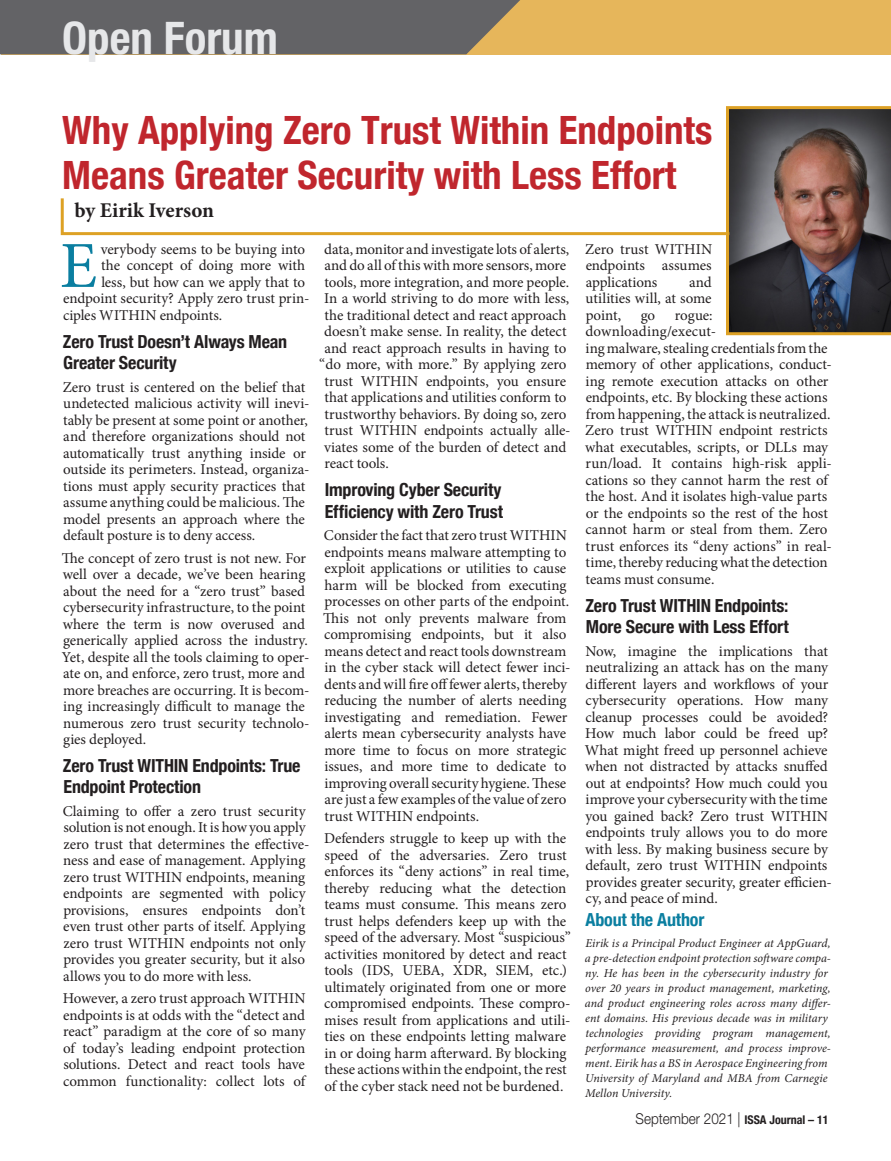
<style>
.page{position:relative;width:891px;height:1161px;background:#fff}
.page>*{position:absolute;margin:0;border:0;box-sizing:border-box;transform-origin:0 0}
.ArticleFirstSummary{font:65.7px "Minion Pro";color:#0a7ea0}
.Section_Title{font:700 condensed 45px "Helvetica Neue LT Std";color:#e6e7e9}
.SectionSubtitleSpeci{font:700 condensed 39px/45px "Helvetica Neue";color:#c0262d}
.Byline{font:700 21px "Minion Pro";color:#231f20}
.Body_Heading{font:700 condensed 18px/21.6px "Helvetica Neue";letter-spacing:-.01em;color:#231f20}
.AboutAuthor_Head{font:700 condensed 18px "Helvetica Neue";letter-spacing:-.01em;color:#0a7ea0}
.Article_Regular_Para{font:15px/16.5px "Minion Pro";letter-spacing:-.005em;color:#231f20}
.ArticleFirstSummary-2{font:15px "Minion Pro";letter-spacing:-.01em;color:#231f20}
.t1{font:300 15px "Helvetica Neue LT Std";color:#231f20;scale:.9 1}
.AboutAuthor_Text{font:italic 12px/15px "Minion Pro";letter-spacing:.005em;color:#231f20}
.s1{font-family:"Helvetica Neue";font-weight:700;font-stretch:condensed;font-size:12px}
</style>
<div class="page">
<div style="left:2px;top:0;width:889px;height:54px;background:#e6b65b"></div>
<div style="left:0;top:0;width:520px;height:54px;background:#636366"></div>
<svg style="left:60px;top:106px;width:831px;height:229px"></svg>
<p class="Section_Title" style="left:62px;top:11px;width:217px">Open Forum</p>
<p class="SectionSubtitleSpeci" style="left:62px;top:107px;width:652px">Why Applying Zero Trust Within Endpoints<br>Means Greater Security with Less Effort</p>
<p class="Byline" style="left:74px;top:195px;width:141px">by Eirik Iverson</p>
<p class="ArticleFirstSummary" style="left:60px;top:222px;width:39px">E</p>
<p class="ArticleFirstSummary-2" style="left:101px;top:239px;width:206px">verybody seems to be buying into</p>
<p class="ArticleFirstSummary-2" style="left:101px;top:256px;width:206px">the concept of doing more with</p>
<p class="ArticleFirstSummary-2" style="left:101px;top:272px;width:205px">less, but how can we apply that to</p>
<p class="ArticleFirstSummary-2" style="left:63px;top:289px;width:248px">endpoint security? Apply zero trust prin-</p>
<p class="ArticleFirstSummary-2" style="left:63px;top:305px;width:161px">ciples WITHIN endpoints.</p>
<p class="Body_Heading" style="left:63px;top:330px;width:226px">Zero Trust Doesn’t Always Mean<br>Greater Security</p>
<p class="Article_Regular_Para" style="left:63px;top:379px;width:248px">Zero trust is centered on the belief that undetected malicious activity will inevi&shy;tably be present at some point or another, and therefore organizations should not automatically trust anything inside or outside its perimeters. Instead, organiza&shy;tions must apply security practices that assume anything could be malicious. The model presents an approach where the default posture is to deny access.</p>
<p class="Article_Regular_Para" style="left:62px;top:550px;width:249px">The concept of zero trust is not new. For well over a decade, we’ve been hearing about the need for a “zero trust” based cybersecurity infrastructure, to the point where the term is now overused and generically applied across the industry.<br>Yet, despite all the tools claiming to oper&shy;ate on, and enforce, zero trust, more and more breaches are occurring. It is becom&shy;ing increasingly difficult to manage the numerous zero trust security technolo&shy;gies deployed.</p>
<p class="Body_Heading" style="left:63px;top:754px;width:239px">Zero Trust WITHIN Endpoints: True<br>Endpoint Protection</p>
<p class="Article_Regular_Para" style="left:63px;top:803px;width:248px">Claiming to offer a zero trust security solution is not enough. It is how you apply zero trust that determines the effective&shy;ness and ease of management. Applying zero trust WITHIN endpoints, meaning endpoints are segmented with policy provisions, ensures endpoints don’t even trust other parts of itself. Applying zero trust WITHIN endpoints not only provides you greater security, but it also allows you to do more with less.</p>
<p class="Article_Regular_Para" style="left:63px;top:990px;width:244px;text-align:justify">However, a zero trust approach WITHIN endpoints is at odds with the “detect and react” paradigm at the core of so many of today’s leading endpoint protection solutions. Detect and react tools have common functionality: collect lots of</p>
<p class="Article_Regular_Para" style="left:324px;top:241px;width:247px">data, monitor and investigate lots of alerts,</p>
<p class="Article_Regular_Para" style="left:324px;top:257px;width:243px">and do all of this with more sensors, more</p>
<p class="Article_Regular_Para" style="left:324px;top:274px;width:246px">tools, more integration, and more people.</p>
<p class="Article_Regular_Para" style="left:324px;top:290px;width:247px">In a world striving to do more with less,</p>
<p class="Article_Regular_Para" style="left:324px;top:307px;width:244px">the traditional detect and react approach</p>
<p class="Article_Regular_Para" style="left:324px;top:323px;width:244px">doesn’t make sense. In reality, the detect</p>
<p class="Article_Regular_Para" style="left:324px;top:340px;width:243px">and react approach results in having to</p>
<p class="Article_Regular_Para" style="left:319px;top:356px;width:249px">“do more, with more.” By applying zero</p>
<p class="Article_Regular_Para" style="left:324px;top:373px;width:243px">trust WITHIN endpoints, you ensure</p>
<p class="Article_Regular_Para" style="left:324px;top:389px;width:243px">that applications and utilities conform to</p>
<p class="Article_Regular_Para" style="left:324px;top:406px;width:243px">trustworthy behaviors. By doing so, zero</p>
<p class="Article_Regular_Para" style="left:324px;top:422px;width:248px">trust WITHIN endpoints actually alle-</p>
<p class="Article_Regular_Para" style="left:324px;top:439px;width:244px">viates some of the burden of detect and</p>
<p class="Article_Regular_Para" style="left:324px;top:455px;width:66px">react tools.</p>
<p class="Body_Heading" style="left:325px;top:479px;width:180px">Improving Cyber Security<br>Efficiency with Zero Trust</p>
<p class="Article_Regular_Para" style="left:323px;top:527px;width:249px">Consider the fact that zero trust WITHIN endpoints means malware attempting to exploit applications or utilities to cause harm will be blocked from executing processes on other parts of the endpoint.<br>This not only prevents malware from compromising endpoints, but it also means detect and react tools downstream in the cyber stack will detect fewer inci&shy;dents and will fire off fewer alerts, thereby reducing the number of alerts needing investigating and remediation. Fewer alerts mean cybersecurity analysts have more time to focus on more strategic issues, and more time to dedicate to improving overall security hygiene. These are just a few examples of the value of zero trust WITHIN endpoints.</p>
<p class="Article_Regular_Para" style="left:324px;top:830px;width:248px">Defenders struggle to keep up with the speed of the adversaries. Zero trust enforces its “deny actions” in real time, thereby reducing what the detection teams must consume. This means zero trust helps defenders keep up with the speed of the adversary. Most “suspicious” activities monitored by detect and react tools (IDS, UEBA, XDR, SIEM, etc.) ultimately originated from one or more compromised endpoints. These compro&shy;mises result from applications and utili&shy;ties on these endpoints letting malware in or doing harm afterward. By blocking these actions within the endpoint, the rest of the cyber stack need not be burdened.</p>
<p class="Article_Regular_Para" style="left:585px;top:241px;width:129px;text-align:justify">Zero trust WITHIN endpoints assumes applications</p>
<p class="Article_Regular_Para" style="left:586px;top:274px;width:128px;text-align:justify;text-indent:103px">and utilities will, at some point,</p>
<p class="Article_Regular_Para" style="left:585px;top:307px;width:248px;text-indent:90px">rogue: downloading/execut-<br>ing malware, stealing credentials from the memory of other applications, conduct&shy;ing remote execution attacks on other endpoints, etc. By blocking these actions from happening, the attack is neutralized.<br>Zero trust WITHIN endpoint restricts what executables, scripts, or DLLs may run/load. It contains high-risk appli&shy;cations so they cannot harm the rest of the host. And it isolates high-value parts or the endpoints so the rest of the host cannot harm or steal from them. Zero trust enforces its “deny actions” in real&shy;time, thereby reducing what the detection teams must consume.</p>
<p class="Body_Heading" style="left:585px;top:594px;width:205px">Zero Trust WITHIN Endpoints:<br>More Secure with Less Effort</p>
<p class="Article_Regular_Para" style="left:585px;top:643px;width:249px">Now, imagine the implications that neutralizing an attack has on the many different layers and workflows of your cybersecurity operations. How many cleanup processes could be avoided?<br>How much labor could be freed up?<br>What might freed up personnel achieve when not distracted by attacks snuffed out at endpoints? How much could you improve your cybersecurity with the time you gained back? Zero trust WITHIN endpoints truly allows you to do more with less. By making business secure by default, zero trust WITHIN endpoints provides greater security, greater efficien&shy;cy, and peace of mind.</p>
<p class="AboutAuthor_Head" style="left:585px;top:908px;width:120px">About the Author</p>
<p class="AboutAuthor_Text" style="left:585px;top:935px;width:248px">Eirik is a Principal Product Engineer at AppGuard, a pre-detection endpoint protection software compa&shy;ny. He has been in the cybersecurity industry for over 20 years in product management, marketing, and product engineering roles across many differ&shy;ent domains. His previous decade was in military technologies providing program management, performance measurement, and process improve&shy;ment. Eirik has a BS in Aerospace Engineering from University of Maryland and MBA from Carnegie Mellon University.</p>
<p class="Article_Regular_Para" style="left:641px;top:307px;width:16px">go</p>
<p class="t1" style="left:636px;top:1110px;width:216px">September 2021 | <span class="s1">ISSA Journal – 11</span></p>
</div>
